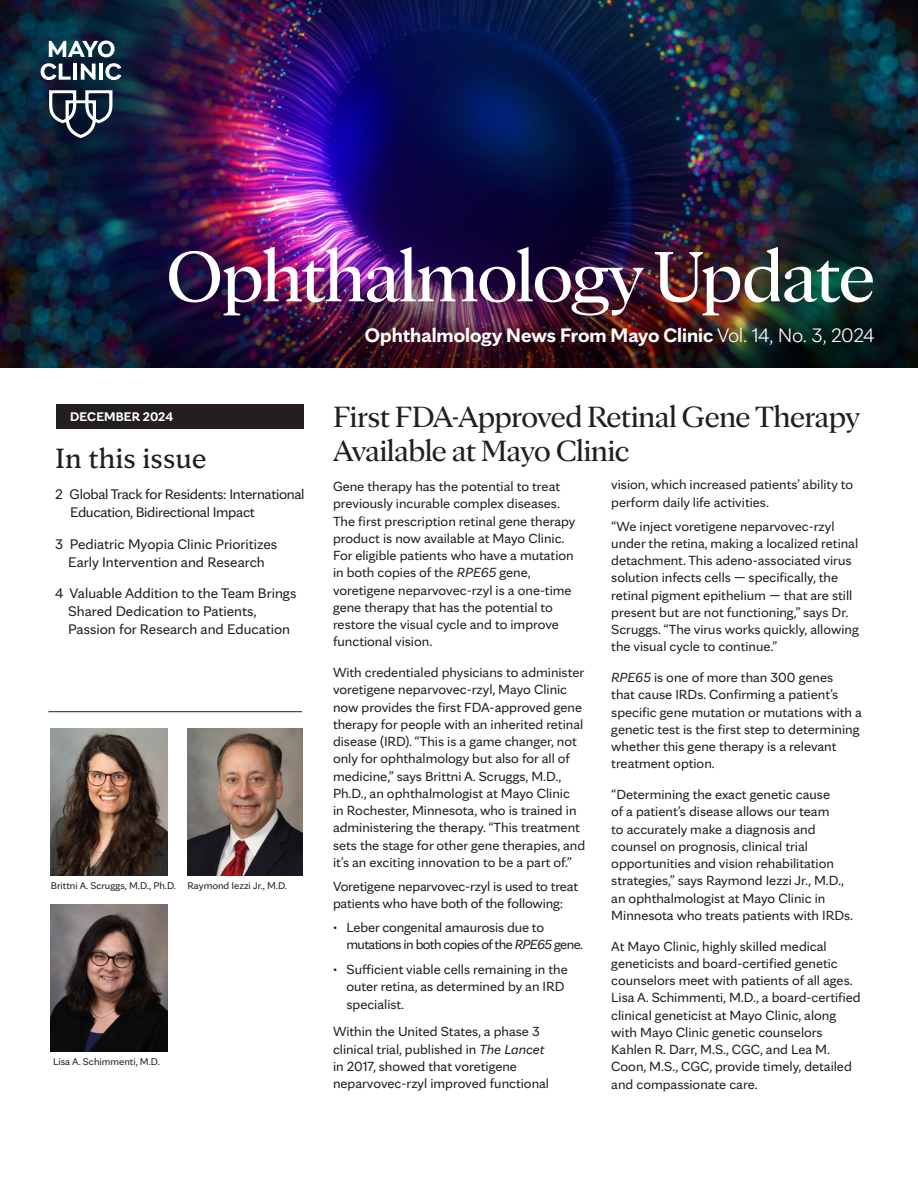
<style>
.page{position:relative;width:918px;height:1188px;background:#fff}
.page>*{position:absolute;margin:0;border:0;box-sizing:border-box;transform-origin:0 0}
.MC_-_TITLE_-_Full_Bleed_or_No_Image{font:76.5px "Mayo Clinic Serif Display";letter-spacing:-.01em;color:#fff}
.MC_-_TOC_-_Title{font:31.5px/34.5px "Mayo Clinic Serif Display";letter-spacing:-.005em;color:#231f20}
.MC_-_INTRO{font:30px "Mayo Clinic Serif";color:#231f20}
.t1{font:700 21px "Mayo Clinic Sans";color:#fff}
.MC_-_BODY{font:15px/18px "Mayo Clinic Sans";color:#231f20;text-align:center}
.MC_-_BODY-2{font:15px/18px "Mayo Clinic Sans";letter-spacing:-.02em;color:#231f20}
.MC_-_BODY-3{font:14.25px/17.2px "Mayo Clinic Sans";color:#231f20}
.MC_-_BODY__Before_List{font:14.25px/17.2px "Mayo Clinic Sans";color:#231f20}
.MC_-_BODY__Before_List-2{font:14.25px/17.2px "Mayo Clinic Sans";letter-spacing:-.02em;color:#231f20}
.MC_-_HEAD_2_-_Boxed_Black_-_Chart_Graphi{font:700 13.5px "Mayo Clinic Sans";letter-spacing:.01em;color:#fff}
.MC_-_CAPTION___DISCLOSURE___FOOTER{font:10.5px "Mayo Clinic Sans";color:#231f20}
.s1{font-weight:300}
.s2{font-style:italic}
.s3{font-size:11.25px}
</style>
<div class="page">
<img style="left:0;top:0;width:918px;height:368px">
<svg style="left:49px;top:41px;width:66px;height:16px"></svg>
<hr style="left:73px;top:64px;width:4px;height:16px;background:#fff">
<svg style="left:41px;top:63px;width:30px;height:17px"></svg>
<hr style="left:99px;top:64px;width:4px;height:16px;background:#fff">
<svg style="left:105px;top:63px;width:16px;height:17px"></svg>
<svg style="left:81px;top:64px;width:15px;height:16px"></svg>
<svg style="left:49px;top:90px;width:63px;height:48px"></svg>
<div style="left:57px;top:404px;width:247px;height:24px;background:#231f20"></div>
<hr style="left:48px;top:711px;width:254px;height:1px;background:#231f20">
<img style="left:51px;top:728px;width:116px;height:148px">
<img style="left:188px;top:728px;width:115px;height:148px">
<img style="left:51px;top:905px;width:116px;height:147px">
<p class="MC_-_TITLE_-_Full_Bleed_or_No_Image" style="left:166px;top:218px;width:710px">Ophthalmology Update</p>
<p class="t1" style="left:365px;top:318px;width:511px">Ophthalmology News From Mayo Clinic <span class="s1">Vol. 14, No. 3, 2024</span></p>
<p class="MC_-_HEAD_2_-_Boxed_Black_-_Chart_Graphi" style="left:70px;top:406px;width:105px">DECEMBER 2024</p>
<p class="MC_-_TOC_-_Title" style="left:334px;top:396px;width:528px">First FDA-Approved Retinal Gene Therapy<br>Available at Mayo Clinic</p>
<p class="MC_-_BODY-3" style="left:333px;top:476px;width:244px">Gene therapy has the potential to treat previously incurable complex diseases.<br>The first prescription retinal gene therapy product is now available at Mayo Clinic.<br>For eligible patients who have a mutation in both copies of the <span class="s2">RPE65</span> gene, voretigene neparvovec-rzyl is a one-time gene therapy that has the potential to restore the visual cycle and to improve functional vision.</p>
<p class="MC_-_BODY__Before_List" style="left:333px;top:662px;width:254px">With credentialed physicians to administer voretigene neparvovec-rzyl, Mayo Clinic now provides the first FDA-approved gene therapy for people with an inherited retinal disease (IRD). “This is a game changer, not only for ophthalmology but also for all of medicine,” says Brittni A. Scruggs, M.D., Ph.D., an ophthalmologist at Mayo Clinic<br>in Rochester, Minnesota, who is trained in administering the therapy. “This treatment sets the stage for other gene therapies, and it’s an exciting innovation to be a part of.”</p>
<p class="MC_-_BODY__Before_List" style="left:333px;top:876px;width:247px">Voretigene neparvovec-rzyl is used to treat patients who have both of the following:</p>
<p class="MC_-_BODY__Before_List-2" style="left:346px;top:917px;width:238px;text-indent:-14px"><span class="s3">•</span> Leber congenital amaurosis due to mutations in both copies of the <span class="s2">RPE65</span> gene.</p>
<p class="MC_-_BODY__Before_List" style="left:346px;top:959px;width:223px;text-indent:-14px"><span class="s3">•</span> Sufficient viable cells remaining in the outer retina, as determined by an IRD specialist.</p>
<p class="MC_-_BODY__Before_List" style="left:333px;top:1022px;width:218px">Within the United States, a phase 3 clinical trial, published in <span class="s2">The Lancet </span>in 2017, showed that voretigene neparvovec-rzyl improved functional</p>
<p class="MC_-_INTRO" style="left:55px;top:433px;width:153px">In this issue</p>
<p class="MC_-_BODY-2" style="left:70px;top:484px;width:236px;text-indent:-15px">2 Global Track for Residents: International<br>Education, Bidirectional Impact</p>
<p class="MC_-_BODY" style="left:55px;top:534px;width:224px">3 Pediatric Myopia Clinic Prioritizes<br>Early Intervention and Research</p>
<p class="MC_-_BODY" style="left:68px;top:583px;width:230px;text-align:left;text-indent:-13px">4 Valuable Addition to the Team Brings<br>Shared Dedication to Patients,<br>Passion for Research and Education</p>
<p class="MC_-_BODY__Before_List" style="left:611px;top:475px;width:243px">vision, which increased patients’ ability to perform daily life activities.</p>
<p class="MC_-_BODY-3" style="left:611px;top:516px;width:249px">“We inject voretigene neparvovec-rzyl under the retina, making a localized retinal detachment. This adeno-associated virus solution infects cells — specifically, the retinal pigment epithelium — that are still present but are not functioning,” says Dr.<br>Scruggs. “The virus works quickly, allowing the visual cycle to continue.”</p>
<p class="MC_-_BODY-3" style="left:611px;top:668px;width:252px"><span class="s2">RPE65</span> is one of more than 300 genes<br>that cause IRDs. Confirming a patient’s specific gene mutation or mutations with a genetic test is the first step to determining whether this gene therapy is a relevant treatment option.</p>
<p class="MC_-_BODY-3" style="left:611px;top:785px;width:244px">“Determining the exact genetic cause<br>of a patient’s disease allows our team<br>to accurately make a diagnosis and counsel on prognosis, clinical trial opportunities and vision rehabilitation strategies,” says Raymond Iezzi Jr., M.D., an ophthalmologist at Mayo Clinic in Minnesota who treats patients with IRDs.</p>
<p class="MC_-_BODY-3" style="left:611px;top:936px;width:251px">At Mayo Clinic, highly skilled medical geneticists and board-certified genetic counselors meet with patients of all ages.<br>Lisa A. Schimmenti, M.D., a board-certified clinical geneticist at Mayo Clinic, along with Mayo Clinic genetic counselors Kahlen R. Darr, M.S., CGC, and Lea M.<br>Coon, M.S., CGC, provide timely, detailed and compassionate care.</p>
<p class="MC_-_CAPTION___DISCLOSURE___FOOTER" style="left:51px;top:877px;width:127px">Brittni A. Scruggs, M.D., Ph.D.</p>
<p class="MC_-_CAPTION___DISCLOSURE___FOOTER" style="left:188px;top:877px;width:101px">Raymond Iezzi Jr., M.D.</p>
<p class="MC_-_CAPTION___DISCLOSURE___FOOTER" style="left:53px;top:1054px;width:108px">Lisa A. Schimmenti, M.D.</p>
</div>
